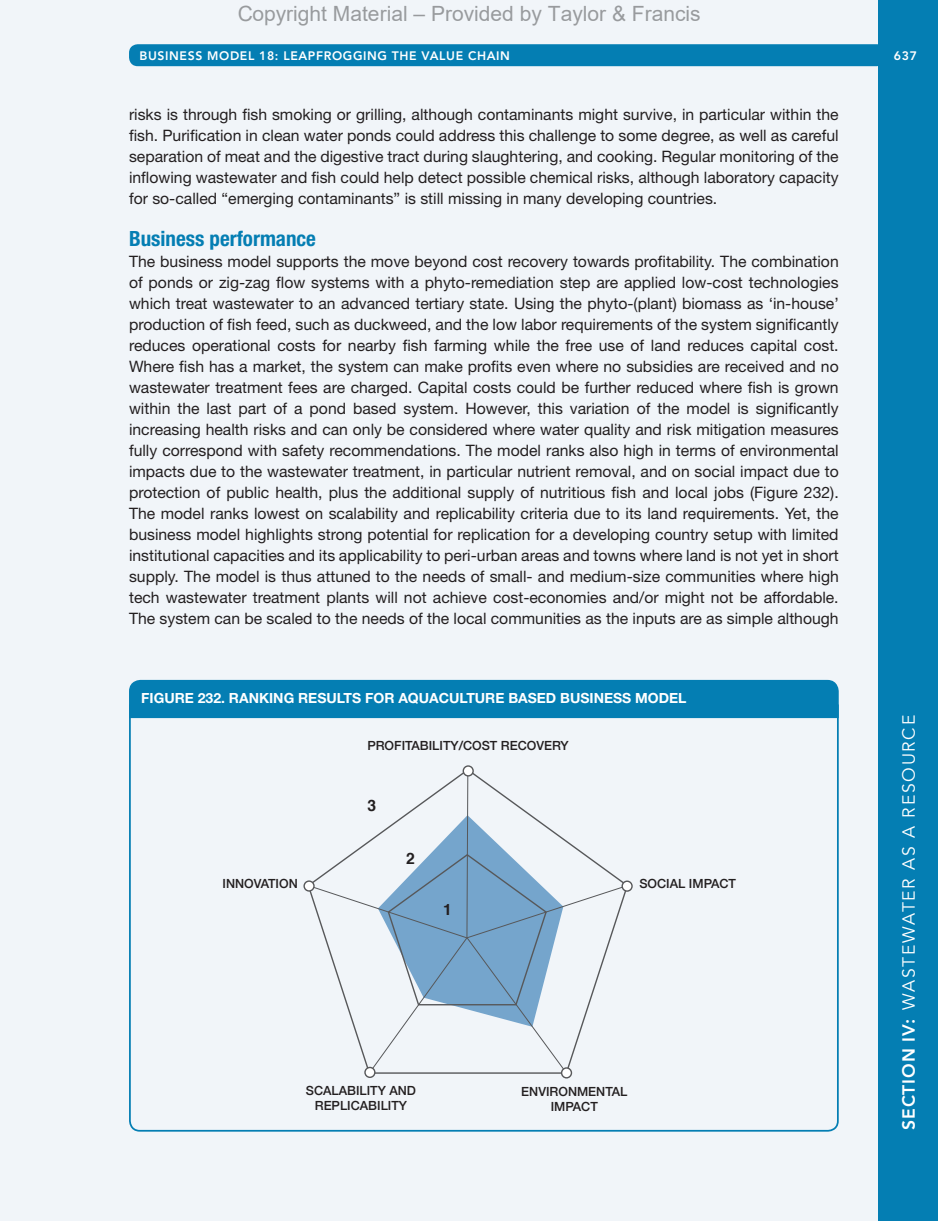
<style>
.page{position:relative;width:938px;height:1221px;background:#fff}
.page>*{position:absolute;margin:0;border:0;box-sizing:border-box;transform-origin:0 0}
.t1{font:21px "Arial";color:rgb(0 0 0/.37)}
.t2{font:700 condensed 21px "Helvetica Neue";color:#047eb3}
.t3{font:17.5px "Avenir";letter-spacing:.1em;color:#fff}
.t4{font:15.75px/21px "Helvetica Neue";color:#231f20;text-align:justify}
.t5{font:700 15.75px "Helvetica";color:#231f20}
.t6{font:700 14px "Helvetica Neue";color:#fff}
.t7{font:500 12.6px/15px "Helvetica Neue";color:#231f20;text-align:center}
.t8{font:800 12.25px "Avenir";letter-spacing:.05em;color:#fff}
.s1{font-weight:800}
</style>
<div class="page">
<div style="left:0;top:0;width:938px;height:1220px;background:#f1f5f9"></div>
<div style="left:878px;top:0;width:60px;height:1220px;background:#047eb3"></div>
<div style="left:129px;top:44px;width:756px;height:22px;background:#047eb3;border-radius:9px"></div>
<svg style="left:129px;top:719px;width:710px;height:413px"></svg>
<div style="left:129px;top:679px;width:710px;height:40px;background:#047eb3"></div>
<h1 class="t1" style="left:237px;top:-1px;width:465px">Copyright Material – Provided by Taylor &amp; Francis</h1>
<p class="t8" style="left:139px;top:51px;width:372px">BUSINESS MODEL 18: LEAPFROGGING THE VALUE CHAIN</p>
<p class="t8" style="left:894px;top:51px;width:24px">637</p>
<p class="t4" style="left:129px;top:106px;width:711px">risks is through fish smoking or grilling, although contaminants might survive, in particular within the fish. Purification in clean water ponds could address this challenge to some degree, as well as careful separation of meat and the digestive tract during slaughtering, and cooking. Regular monitoring of the inflowing wastewater and fish could help detect possible chemical risks, although laboratory capacity for so-called “emerging contaminants” is still missing in many developing countries.</p>
<h1 class="t2" style="left:129px;top:231px;width:188px">Business performance</h1>
<p class="t4" style="left:129px;top:253px;width:711px">The business model supports the move beyond cost recovery towards profitability. The combination of ponds or zig-zag flow systems with a phyto-remediation step are applied low-cost technologies which treat wastewater to an advanced tertiary state. Using the phyto-(plant) biomass as ‘in-house’ production of fish feed, such as duckweed, and the low labor requirements of the system significantly reduces operational costs for nearby fish farming while the free use of land reduces capital cost.<br>Where fish has a market, the system can make profits even where no subsidies are received and no wastewater treatment fees are charged. Capital costs could be further reduced where fish is grown within the last part of a pond based system. However, this variation of the model is significantly increasing health risks and can only be considered where water quality and risk mitigation measures fully correspond with safety recommendations. The model ranks also high in terms of environmental impacts due to the wastewater treatment, in particular nutrient removal, and on social impact due to protection of public health, plus the additional supply of nutritious fish and local jobs (Figure 232).<br>The model ranks lowest on scalability and replicability criteria due to its land requirements. Yet, the business model highlights strong potential for replication for a developing country setup with limited institutional capacities and its applicability to peri-urban areas and towns where land is not yet in short supply. The model is thus attuned to the needs of small- and medium-size communities where high tech wastewater treatment plants will not achieve cost-economies and/or might not be affordable.<br>The system can be scaled to the needs of the local communities as the inputs are as simple although</p>
<p class="t6" style="left:141px;top:693px;width:547px">FIGURE 232. RANKING RESULTS FOR AQUACULTURE BASED BUSINESS MODEL</p>
<p class="t7" style="left:367px;top:738px;width:203px">PROFITABILITY/COST RECOVERY</p>
<p class="t5" style="left:367px;top:798px;width:10px">3</p>
<p class="t5" style="left:406px;top:851px;width:10px">2</p>
<p class="t7" style="left:222px;top:875px;width:77px">INNOVATION</p>
<p class="t7" style="left:639px;top:875px;width:98px">SOCIAL IMPACT</p>
<p class="t5" style="left:443px;top:902px;width:10px">1</p>
<p class="t7" style="left:306px;top:1082px;width:112px">SCALABILITY AND<br>REPLICABILITY</p>
<p class="t7" style="left:521px;top:1083px;width:107px">ENVIRONMENTAL<br>IMPACT</p>
<p class="t3" style="left:901px;top:1129px;width:416px;rotate:-90deg"><span class="s1">SECTION IV:</span> WASTEWATER AS A RESOURCE</p>
</div>
